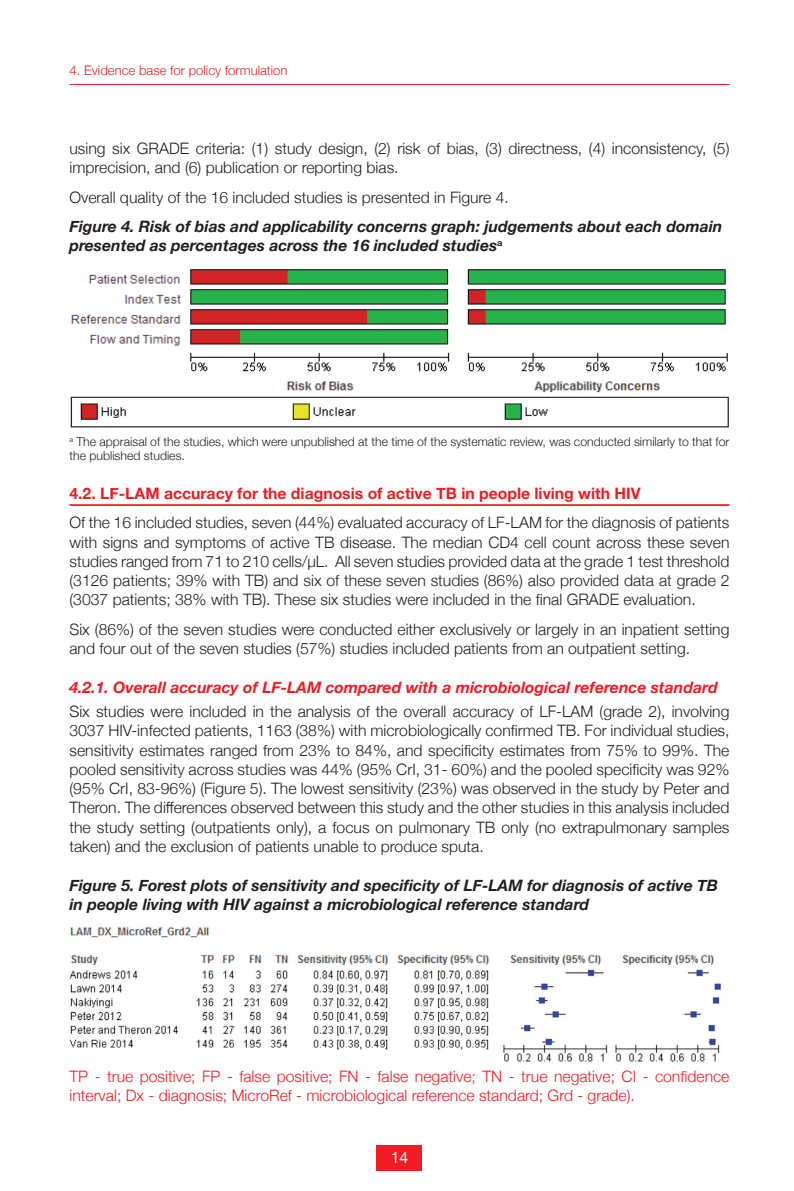
<style>
.page{position:relative;width:794px;height:1191px;background:#fff}
.page>*{position:absolute;margin:0;border:0;box-sizing:border-box;transform-origin:0 0}
.texte{font:300 15.75px/19.2px "Helvetica Neue";color:#231f20}
.Figure{font:italic 700 15.75px/19.2px "Helvetica Neue";color:#231f20}
.texte-2{font:300 15.75px/19.2px "Helvetica Neue";color:#ee1d23}
.SST{font:italic 700 15.75px "Helvetica Neue";color:#ee1d23}
.ST{font:700 15.75px "Helvetica Neue";color:#ee1d23}
.t1{font:15.75px "Helvetica Neue";color:#fff}
.t2{font:300 13.12px "Helvetica Neue";color:#ee1d23}
.renvoi_1{font:300 12.25px/14px "Helvetica Neue";color:#231f20}
</style>
<div class="page">
<hr style="left:69px;top:84px;width:660px;height:1px;background:#ee1d23">
<div style="left:377px;top:1144px;width:45px;height:26px;background:#ee1d23"></div>
<hr style="left:69px;top:504px;width:660px;height:2px;background:#ee1d23">
<img style="left:70px;top:269px;width:659px;height:159px">
<img style="left:69px;top:927px;width:653px;height:135px">
<p class="t2" style="left:69px;top:59px;width:220px">4. Evidence base for policy formulation</p>
<p class="texte" style="left:69px;top:138px;width:661px">using six GRADE criteria: (1) study design, (2) risk of bias, (3) directness, (4) inconsistency, (5) imprecision, and (6) publication or reporting bias.</p>
<p class="texte" style="left:69px;top:186px;width:441px">Overall quality of the 16 included studies is presented in Figure 4.</p>
<p class="Figure" style="left:69px;top:217px;width:654px">Figure 4. Risk of bias and applicability concerns graph: judgements about each domain presented as percentages across the 16 included studies<sup>a</sup></p>
<p class="renvoi_1" style="left:69px;top:434px;width:661px"><sup>a</sup> The appraisal of the studies, which were unpublished at the time of the systematic review, was conducted similarly to that for the published studies.</p>
<p class="ST" style="left:69px;top:481px;width:573px">4.2. LF-LAM accuracy for the diagnosis of active TB in people living with HIV</p>
<p class="texte" style="left:69px;top:512px;width:661px;text-align:justify">Of the 16 included studies, seven (44%) evaluated accuracy of LF-LAM for the diagnosis of patients with signs and symptoms of active TB disease. The median CD4 cell count across these seven studies ranged from 71 to 210 cells/µL. All seven studies provided data at the grade 1 test threshold (3126 patients; 39% with TB) and six of these seven studies (86%) also provided data at grade 2 (3037 patients; 38% with TB). These six studies were included in the final GRADE evaluation.</p>
<p class="texte" style="left:69px;top:618px;width:661px">Six (86%) of the seven studies were conducted either exclusively or largely in an inpatient setting and four out of the seven studies (57%) studies included patients from an outpatient setting.</p>
<p class="SST" style="left:69px;top:675px;width:649px">4.2.1. Overall accuracy of LF-LAM compared with a microbiological reference standard</p>
<p class="texte" style="left:69px;top:701px;width:661px;text-align:justify">Six studies were included in the analysis of the overall accuracy of LF-LAM (grade 2), involving 3037 HIV-infected patients, 1163 (38%) with microbiologically confirmed TB. For individual studies, sensitivity estimates ranged from 23% to 84%, and specificity estimates from 75% to 99%. The pooled sensitivity across studies was 44% (95% CrI, 31- 60%) and the pooled specificity was 92% (95% CrI, 83-96%) (Figure 5). The lowest sensitivity (23%) was observed in the study by Peter and Theron. The differences observed between this study and the other studies in this analysis included the study setting (outpatients only), a focus on pulmonary TB only (no extrapulmonary samples taken) and the exclusion of patients unable to produce sputa.</p>
<p class="Figure" style="left:69px;top:876px;width:650px">Figure 5. Forest plots of sensitivity and specificity of LF-LAM for diagnosis of active TB in people living with HIV against a microbiological reference standard</p>
<p class="texte-2" style="left:69px;top:1066px;width:661px">TP - true positive; FP - false positive; FN - false negative; TN - true negative; CI - confidence interval; Dx - diagnosis; MicroRef - microbiological reference standard; Grd - grade).</p>
<p class="t1" style="left:391px;top:1146px;width:19px">14</p>
</div>
